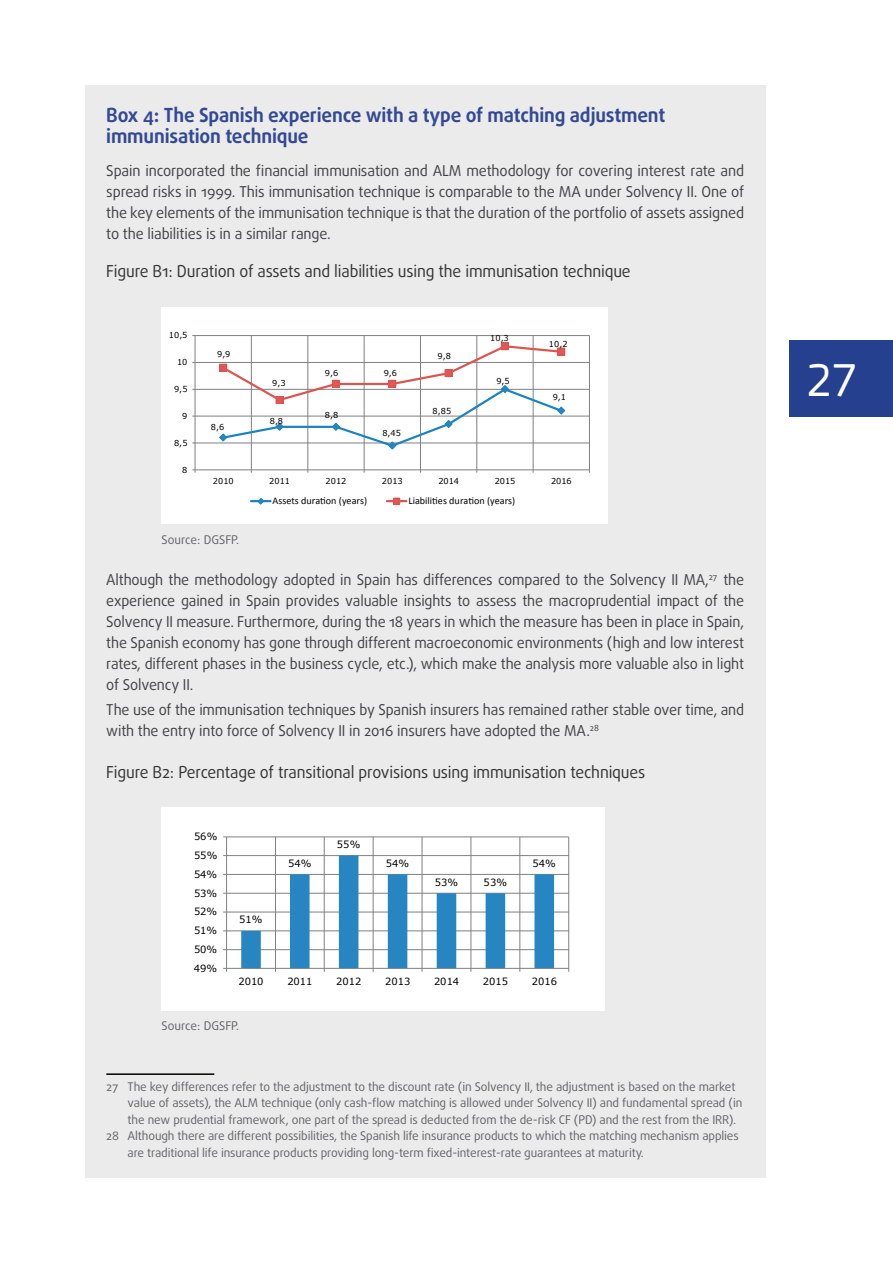
<style>
.page{position:relative;width:893px;height:1263px;background:#fff}
.page>*{position:absolute;margin:0;border:0;box-sizing:border-box;transform-origin:0 0}
.t1{font:48px "EC Square Sans Pro";color:#fff;scale:.95 1}
.Main_text{font:700 19.5px/21px "Daxline Pro";letter-spacing:-.01em;color:#344994}
.Box_Subtitle{font:16.5px "Daxline Pro";letter-spacing:-.01em;color:#333334;scale:.96 1}
.Box_inside_main{font:15px/21px "Daxline Pro";letter-spacing:-.01em;color:#414042;text-align:justify;scale:.96 1}
.Box_inside_main-2{font:15px/21px "Daxline Pro";letter-spacing:-.01em;color:#414042;text-align:justify}
.Footnote{font:12px/16.5px "Daxline Pro";letter-spacing:-.01em;color:#636466}
.t2{font:10.2px "Calibri";color:#000}
.t3{font:9.9px "Verdana";letter-spacing:-.01em;color:#000}
.t4{font:8.25px "Verdana";letter-spacing:-.01em;color:#000}
</style>
<div class="page">
<div style="left:789px;top:340px;width:104px;height:77px;background:#25408f"></div>
<div style="left:85px;top:85px;width:680px;height:1093px;background:#ebebec"></div>
<div style="left:162px;top:307px;width:446px;height:217px;background:#fff"></div>
<hr style="left:195px;top:335px;width:394px;height:1px;background:#7d8182">
<hr style="left:195px;top:362px;width:394px;height:1px;background:#7d8182">
<hr style="left:195px;top:389px;width:394px;height:1px;background:#7d8182">
<hr style="left:195px;top:416px;width:394px;height:1px;background:#7d8182">
<hr style="left:195px;top:443px;width:394px;height:1px;background:#7d8182">
<hr style="left:589px;top:336px;width:1px;height:134px;background:#7d8182">
<hr style="left:533px;top:336px;width:1px;height:134px;background:#7d8182">
<hr style="left:476px;top:336px;width:1px;height:134px;background:#7d8182">
<hr style="left:420px;top:336px;width:1px;height:134px;background:#7d8182">
<hr style="left:364px;top:336px;width:1px;height:134px;background:#7d8182">
<hr style="left:307px;top:336px;width:1px;height:134px;background:#7d8182">
<hr style="left:251px;top:336px;width:1px;height:134px;background:#7d8182">
<hr style="left:195px;top:336px;width:1px;height:134px;background:#7d8182">
<hr style="left:195px;top:469px;width:394px;height:1px;background:#7d8182">
<svg style="left:192px;top:469px;width:4px;height:4px"></svg>
<svg style="left:219px;top:344px;width:347px;height:106px;background:#f1f1f2"></svg>
<div style="left:220px;top:364px;width:7px;height:7px;background:#de5855"></div>
<div style="left:219px;top:364px;width:8px;height:8px;border:1px solid #dc5450"></div>
<div style="left:276px;top:396px;width:7px;height:7px;background:#de5855"></div>
<div style="left:276px;top:396px;width:7px;height:8px;border:1px solid #dc5450"></div>
<div style="left:332px;top:380px;width:7px;height:7px;background:#de5855"></div>
<div style="left:332px;top:380px;width:8px;height:8px;border:1px solid #dc5450"></div>
<div style="left:389px;top:380px;width:7px;height:7px;background:#de5855"></div>
<div style="left:388px;top:380px;width:8px;height:8px;border:1px solid #dc5450"></div>
<div style="left:445px;top:369px;width:7px;height:8px;background:#de5855"></div>
<div style="left:501px;top:343px;width:7px;height:7px;background:#de5855"></div>
<div style="left:501px;top:342px;width:8px;height:8px;border:1px solid #dc5450"></div>
<div style="left:558px;top:348px;width:7px;height:7px;background:#de5855"></div>
<div style="left:557px;top:348px;width:8px;height:7px;border:1px solid #dc5450"></div>
<hr style="left:251px;top:500px;width:20px;height:2px;background:#1a83c0">
<svg style="left:257px;top:497px;width:8px;height:8px"></svg>
<svg style="left:387px;top:498px;width:19px;height:6px"></svg>
<div style="left:393px;top:498px;width:7px;height:6px;border:1px solid #dc5450"></div>
<div style="left:162px;top:808px;width:443px;height:203px;background:#fff"></div>
<hr style="left:227px;top:836px;width:342px;height:1px;background:#7d8182">
<hr style="left:227px;top:855px;width:342px;height:1px;background:#7d8182">
<hr style="left:227px;top:874px;width:342px;height:1px;background:#7d8182">
<hr style="left:227px;top:893px;width:342px;height:1px;background:#7d8182">
<hr style="left:227px;top:911px;width:342px;height:1px;background:#7d8182">
<hr style="left:227px;top:930px;width:342px;height:1px;background:#7d8182">
<hr style="left:227px;top:949px;width:342px;height:1px;background:#7d8182">
<hr style="left:568px;top:837px;width:1px;height:131px;background:#7d8182">
<hr style="left:519px;top:837px;width:1px;height:131px;background:#7d8182">
<hr style="left:470px;top:837px;width:1px;height:131px;background:#7d8182">
<hr style="left:422px;top:837px;width:1px;height:131px;background:#7d8182">
<hr style="left:373px;top:837px;width:1px;height:131px;background:#7d8182">
<hr style="left:324px;top:837px;width:1px;height:131px;background:#7d8182">
<hr style="left:275px;top:837px;width:1px;height:131px;background:#7d8182">
<hr style="left:226px;top:837px;width:1px;height:131px;background:#7d8182">
<hr style="left:227px;top:968px;width:342px;height:1px;background:#7d8182">
<svg style="left:241px;top:855px;width:313px;height:117px;background:#b3d1e3"></svg>
<svg style="left:223px;top:968px;width:4px;height:4px"></svg>
<hr style="left:106px;top:1073px;width:108px;height:2px;background:#000">
<p class="Main_text" style="left:106px;top:104px;width:561px">Box 4: The Spanish experience with a type of matching adjustment immunisation technique</p>
<p class="Box_inside_main-2" style="left:106px;top:161px;width:639px">Spain incorporated the financial immunisation and ALM methodology for covering interest rate and spread risks in 1999. This immunisation technique is comparable to the MA under Solvency II. One of the key elements of the immunisation technique is that the duration of the portfolio of assets assigned to the liabilities is in a similar range.</p>
<p class="Box_Subtitle" style="left:106px;top:261px;width:548px">Figure B1: Duration of assets and liabilities using the immunisation technique</p>
<p class="t4" style="left:169px;top:330px;width:20px">10,5</p>
<p class="t4" style="left:177px;top:356px;width:12px">10</p>
<p class="t4" style="left:174px;top:383px;width:15px">9,5</p>
<p class="t4" style="left:182px;top:410px;width:7px">9</p>
<p class="t4" style="left:174px;top:437px;width:15px">8,5</p>
<p class="t4" style="left:182px;top:464px;width:7px">8</p>
<p class="t4" style="left:217px;top:348px;width:15px">9,9</p>
<p class="t4" style="left:211px;top:421px;width:15px">8,6</p>
<p class="t4" style="left:272px;top:378px;width:15px">9,3</p>
<p class="t4" style="left:270px;top:415px;width:15px">8,8</p>
<p class="t4" style="left:325px;top:367px;width:15px">9,6</p>
<p class="t4" style="left:384px;top:368px;width:15px">9,6</p>
<p class="t4" style="left:325px;top:409px;width:15px">8,8</p>
<p class="t4" style="left:382px;top:428px;width:20px">8,45</p>
<p class="t4" style="left:438px;top:351px;width:15px">9,8</p>
<p class="t4" style="left:433px;top:405px;width:20px">8,85</p>
<p class="t4" style="left:490px;top:333px;width:20px">10,3</p>
<p class="t4" style="left:496px;top:375px;width:15px">9,5</p>
<p class="t4" style="left:549px;top:338px;width:20px">10,2</p>
<p class="t4" style="left:553px;top:391px;width:15px">9,1</p>
<p class="t4" style="left:213px;top:475px;width:22px">2010</p>
<p class="t4" style="left:269px;top:475px;width:22px">2011</p>
<p class="t4" style="left:326px;top:475px;width:22px">2012</p>
<p class="t4" style="left:382px;top:475px;width:22px">2013</p>
<p class="t4" style="left:438px;top:475px;width:22px">2014</p>
<p class="t4" style="left:495px;top:475px;width:22px">2015</p>
<p class="t4" style="left:551px;top:475px;width:22px">2016</p>
<p class="t2" style="left:273px;top:494px;width:96px">Assets duration (years)</p>
<p class="t2" style="left:408px;top:494px;width:108px">Liabilities duration (years)</p>
<p class="Footnote" style="left:162px;top:531px;width:79px">Source: DGSFP.</p>
<p class="Box_inside_main" style="left:106px;top:569px;width:666px">Although the methodology adopted in Spain has differences compared to the Solvency II MA,<sup>27</sup> the experience gained in Spain provides valuable insights to assess the macroprudential impact of the Solvency II measure. Furthermore, during the 18 years in which the measure has been in place in Spain, the Spanish economy has gone through different macroeconomic environments (high and low interest rates, different phases in the business cycle, etc.), which make the analysis more valuable also in light of Solvency II.</p>
<p class="Box_inside_main" style="left:106px;top:699px;width:666px">The use of the immunisation techniques by Spanish insurers has remained rather stable over time, and with the entry into force of Solvency II in 2016 insurers have adopted the MA.<sup>28</sup></p>
<p class="Box_Subtitle" style="left:106px;top:761px;width:563px">Figure B2: Percentage of transitional provisions using immunisation techniques</p>
<p class="t3" style="left:194px;top:830px;width:25px">56%</p>
<p class="t3" style="left:194px;top:849px;width:25px">55%</p>
<p class="t3" style="left:194px;top:867px;width:25px">54%</p>
<p class="t3" style="left:194px;top:886px;width:25px">53%</p>
<p class="t3" style="left:194px;top:905px;width:25px">52%</p>
<p class="t3" style="left:194px;top:924px;width:25px">51%</p>
<p class="t3" style="left:194px;top:942px;width:25px">50%</p>
<p class="t3" style="left:194px;top:961px;width:25px">49%</p>
<p class="t3" style="left:239px;top:913px;width:25px">51%</p>
<p class="t3" style="left:288px;top:856px;width:25px">54%</p>
<p class="t3" style="left:337px;top:837px;width:25px">55%</p>
<p class="t3" style="left:386px;top:856px;width:25px">54%</p>
<p class="t3" style="left:435px;top:875px;width:25px">53%</p>
<p class="t3" style="left:484px;top:875px;width:25px">53%</p>
<p class="t3" style="left:533px;top:856px;width:25px">54%</p>
<p class="t3" style="left:238px;top:974px;width:27px">2010</p>
<p class="t3" style="left:287px;top:974px;width:27px">2011</p>
<p class="t3" style="left:336px;top:974px;width:27px">2012</p>
<p class="t3" style="left:385px;top:974px;width:27px">2013</p>
<p class="t3" style="left:434px;top:974px;width:27px">2014</p>
<p class="t3" style="left:483px;top:974px;width:27px">2015</p>
<p class="t3" style="left:532px;top:974px;width:27px">2016</p>
<p class="Footnote" style="left:162px;top:1017px;width:79px">Source: DGSFP.</p>
<p class="Footnote" style="left:128px;top:1078px;width:616px;text-indent:-21px">27 The key differences refer to the adjustment to the discount rate (in Solvency II, the adjustment is based on the market value of assets), the ALM technique (only cash-flow matching is allowed under Solvency II) and fundamental spread (in the new prudential framework, one part of the spread is deducted from the de-risk CF (PD) and the rest from the IRR).</p>
<p class="Footnote" style="left:128px;top:1128px;width:613px;text-indent:-21px">28 Although there are different possibilities, the Spanish life insurance products to which the matching mechanism applies are traditional life insurance products providing long-term fixed-interest-rate guarantees at maturity.</p>
<h1 class="t1" style="left:807px;top:353px;width:55px">27</h1>
</div>
